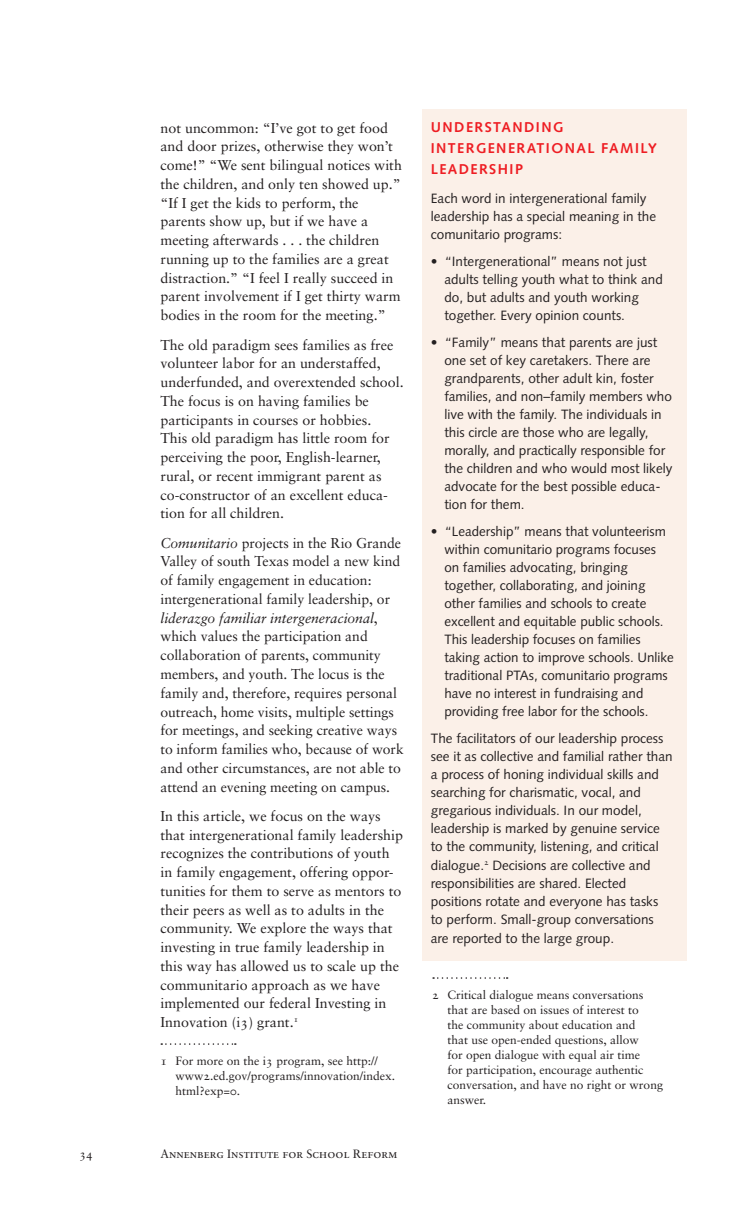
<style>
.page{position:relative;width:752px;height:1213px;background:#fff}
.page>*{position:absolute;margin:0;border:0;box-sizing:border-box;transform-origin:0 0}
.t1{font:14.25px/18.8px "Sabon";color:#231f20}
.t2{font:700 14.25px/21px "Syntax";letter-spacing:.1em;color:#ee1d23}
.t3{font:13.5px/18px "Syntax";color:#231f20}
.t4{font:12px/15px "Sabon";color:#231f20}
.t5{font:12px "Sabon Roman SC";color:#231f20}
.s1{font-style:italic}
.s2{font-family:"Sabon Roman SC"}
</style>
<div class="page">
<div style="left:422px;top:109px;width:264px;height:851px;background:#fbf0e8"></div>
<svg style="left:433px;top:977px;width:74px;height:1px"></svg>
<svg style="left:161px;top:1043px;width:75px;height:1px"></svg>
<p class="t1" style="left:160px;top:118px;width:243px">not uncommon: “I’ve got to get food and door prizes, otherwise they won’t come!” “We sent bilingual notices with the children, and only ten showed up.” “If I get the kids to perform, the parents show up, but if we have a meeting afterwards . . . the children running up to the families are a great distraction.” “I feel I really succeed in parent involvement if I get thirty warm bodies in the room for the meeting.”</p>
<p class="t1" style="left:160px;top:335px;width:244px">The old paradigm sees families as free volunteer labor for an understaffed, underfunded, and overextended school.<br>The focus is on having families be participants in courses or hobbies.<br>This old paradigm has little room for perceiving the poor, English-learner, rural, or recent immigrant parent as co-constructor of an excellent educa&shy;tion for all children.</p>
<p class="t1" style="left:160px;top:533px;width:245px"><span class="s1">Comunitario</span> projects in the Rio Grande Valley of south Texas model a new kind of family engagement in education: intergenerational family leadership, or <span class="s1">liderazgo familiar intergeneracional</span>, which values the participation and collaboration of parents, community members, and youth. The locus is the family and, therefore, requires personal outreach, home visits, multiple settings for meetings, and seeking creative ways to inform families who, because of work and other circumstances, are not able to attend an evening meeting on campus.</p>
<p class="t1" style="left:160px;top:806px;width:244px">In this article, we focus on the ways that intergenerational family leadership recognizes the contributions of youth in family engagement, offering oppor&shy;tunities for them to serve as mentors to their peers as well as to adults in the community. We explore the ways that investing in true family leadership in this way has allowed us to scale up the communitario approach as we have implemented our federal Investing in Innovation (i<span class="s2">3</span>) grant.<sup>1</sup></p>
<p class="t4" style="left:175px;top:1053px;width:221px;text-indent:-15px"><span class="s2">1</span> For more on the i<span class="s2">3</span> program, see http:// www<span class="s2">2</span>.ed.gov/programs/innovation/index. html?exp=<span class="s2">0</span>.</p>
<p class="t5" style="left:79px;top:1145px;width:15px">34</p>
<p class="t5" style="left:160px;top:1145px;width:238px">Annenberg Institute for School Reform</p>
<p class="t2" style="left:430px;top:117px;width:227px">UNDERSTANDING<br>INTERGENERATIONAL FAMILY<br>LEADERSHIP</p>
<p class="t3" style="left:430px;top:189px;width:227px">Each word in intergenerational family leadership has a special meaning in the comunitario programs:</p>
<p class="t3" style="left:444px;top:252px;width:220px;text-indent:-14px">• “Intergenerational” means not just adults telling youth what to think and do, but adults and youth working together. Every opinion counts.</p>
<p class="t3" style="left:444px;top:333px;width:229px;text-indent:-14px">• “Family” means that parents are just one set of key caretakers. There are grandparents, other adult kin, foster families, and non–family members who live with the family. The individuals in this circle are those who are legally, morally, and practically responsible for the children and who would most likely advocate for the best possible educa&shy;tion for them.</p>
<p class="t3" style="left:444px;top:522px;width:231px;text-indent:-14px">• “Leadership” means that volunteerism within comunitario programs focuses on families advocating, bringing together, collaborating, and joining other families and schools to create excellent and equitable public schools.<br>This leadership focuses on families taking action to improve schools. Unlike traditional PTAs, comunitario programs have no interest in fundraising and providing free labor for the schools.</p>
<p class="t3" style="left:430px;top:729px;width:243px">The facilitators of our leadership process see it as collective and familial rather than a process of honing individual skills and searching for charismatic, vocal, and gregarious individuals. In our model, leadership is marked by genuine service to the community, listening, and critical dialogue.<sup>2</sup> Decisions are collective and responsibilities are shared. Elected positions rotate and everyone has tasks to perform. Small-group conversations are reported to the large group.</p>
<p class="t4" style="left:447px;top:987px;width:217px;text-indent:-15px"><span class="s2">2</span> Critical dialogue means conversations that are based on issues of interest to<br>the community about education and<br>that use open-ended questions, allow<br>for open dialogue with equal air time<br>for participation, encourage authentic conversation, and have no right or wrong answer.</p>
</div>
